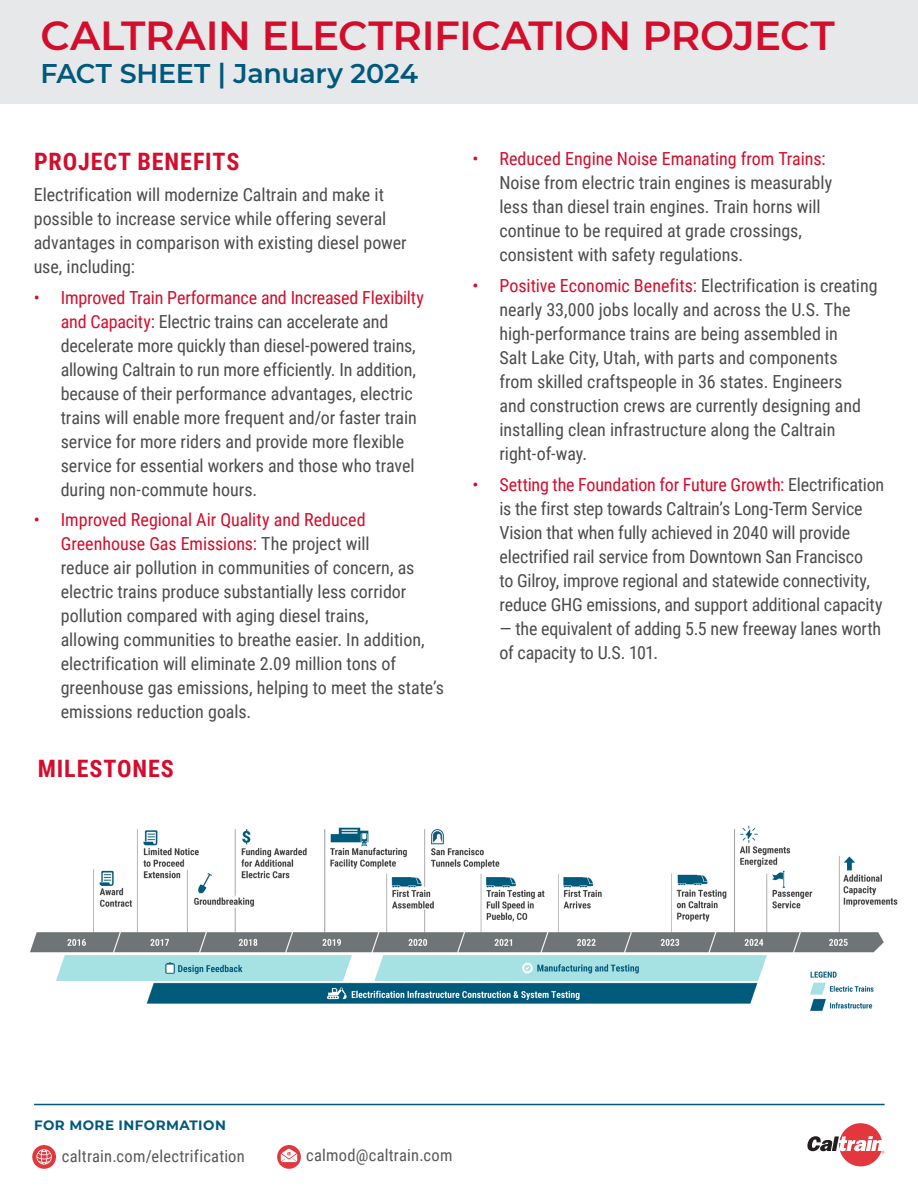
<style>
.page{position:relative;width:918px;height:1188px;background:#fff}
.page>*{position:absolute;margin:0;border:0;box-sizing:border-box;transform-origin:0 0}
.t1{font:600 40.5px "Montserrat";letter-spacing:-.01em;color:#d30d2b}
.t2{font:600 27px "Montserrat";letter-spacing:-.01em;color:#00597d}
.t3{font:700 24px "Roboto Condensed";letter-spacing:.035em;color:#d30d2b}
.t4{font:18px/24px "Roboto Condensed";letter-spacing:-.005em;color:#4b4c4d}
.t5{font:16.5px "Roboto Condensed";letter-spacing:.015em;color:#57585a}
.t6{font:700 13.5px "Montserrat";letter-spacing:.035em;color:#00597d}
.s1{color:#d30d2b}
</style>
<div class="page">
<div style="left:0;top:0;width:918px;height:103px;background:#e6e8e9"></div>
<img style="left:30px;top:825px;width:867px;height:186px">
<hr style="left:34px;top:1104px;width:851px;height:1px;background:#00597d">
<div style="left:32px;top:1145px;width:24px;height:24px;background:#e1373d;border-radius:50%"></div>
<svg style="left:277px;top:1145px;width:24px;height:24px"></svg>
<svg style="left:36px;top:1149px;width:16px;height:16px"></svg>
<svg style="left:281px;top:1149px;width:16px;height:13px"></svg>
<svg style="left:807px;top:1123px;width:77px;height:43px"></svg>
<p class="t1" style="left:40px;top:7px;width:796px">CALTRAIN ELECTRIFICATION PROJECT</p>
<p class="t2" style="left:40px;top:54px;width:379px">FACT SHEET | January 2024</p>
<p class="t3" style="left:34px;top:145px;width:207px">PROJECT BENEFITS</p>
<p class="t4" style="left:34px;top:182px;width:374px">Electrification will modernize Caltrain and make it possible to increase service while offering several advantages in comparison with existing diesel power use, including:</p>
<p class="t4" style="left:61px;top:285px;width:365px;text-indent:-27px"><span class="s1">• Improved Train Performance and Increased Flexibilty and Capacity:</span> Electric trains can accelerate and decelerate more quickly than diesel-powered trains, allowing Caltrain to run more efficiently. In addition, because of their performance advantages, electric trains will enable more frequent and/or faster train service for more riders and provide more flexible service for essential workers and those who travel during non-commute hours.</p>
<p class="t4" style="left:61px;top:507px;width:385px;text-indent:-27px"><span class="s1">• Improved Regional Air Quality and Reduced Greenhouse Gas Emissions:</span> The project will<br>reduce air pollution in communities of concern, as electric trains produce substantially less corridor pollution compared with aging diesel trains,<br>allowing communities to breathe easier. In addition, electrification will eliminate 2.09 million tons of greenhouse gas emissions, helping to meet the state’s emissions reduction goals.</p>
<p class="t3" style="left:38px;top:751px;width:137px">MILESTONES</p>
<p class="t4" style="left:500px;top:146px;width:334px;text-indent:-27px"><span class="s1">• Reduced Engine Noise Emanating from Trains:<br></span>Noise from electric train engines is measurably less than diesel train engines. Train horns will continue to be required at grade crossings, consistent with safety regulations.</p>
<p class="t4" style="left:500px;top:273px;width:380px;text-indent:-27px"><span class="s1">• Positive Economic Benefits:</span> Electrification is creating nearly 33,000 jobs locally and across the U.S. The high-performance trains are being assembled in<br>Salt Lake City, Utah, with parts and components<br>from skilled craftspeople in 36 states. Engineers<br>and construction crews are currently designing and installing clean infrastructure along the Caltrain right-of-way.</p>
<p class="t4" style="left:500px;top:472px;width:386px;text-indent:-27px"><span class="s1">• Setting the Foundation for Future Growth:</span> Electrification is the first step towards Caltrain’s Long-Term Service Vision that when fully achieved in 2040 will provide electrified rail service from Downtown San Francisco<br>to Gilroy, improve regional and statewide connectivity, reduce GHG emissions, and support additional capacity</p>
<p class="t4" style="left:500px;top:616px;width:383px">— the equivalent of adding 5.5 new freeway lanes worth of capacity to U.S. 101.</p>
<p class="t6" style="left:34px;top:1116px;width:193px">FOR MORE INFORMATION</p>
<p class="t5" style="left:62px;top:1144px;width:184px">caltrain.com/electrification</p>
<p class="t5" style="left:306px;top:1144px;width:148px">calmod@caltrain.com</p>
</div>
